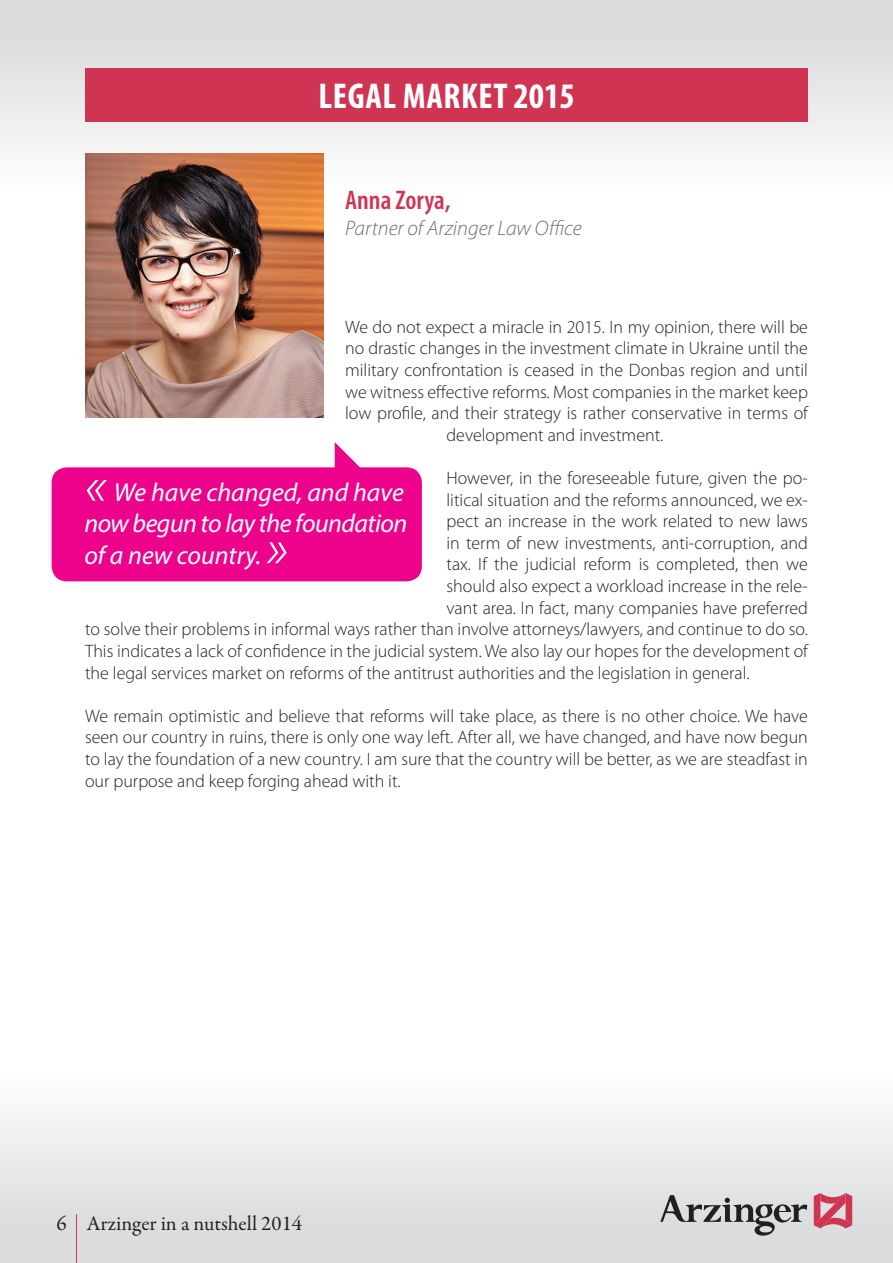
<style>
.page{position:relative;width:893px;height:1263px;background:#fff}
.page>*{position:absolute;margin:0;border:0;box-sizing:border-box;transform-origin:0 0}
.t1{font:italic 300 57.6px "Myriad Pro";color:#fff}
.t2{font:700 condensed 36px "Myriad Pro";letter-spacing:.02em;color:#fff}
.t3{font:600 condensed 27px "Myriad Pro";color:#cf3552}
.t4{font:italic 25.95px/31.2px "Myriad Pro";letter-spacing:-.01em;color:#fff}
.t5{font:italic 300 21px "Myriad Pro";color:#6c6d70}
.t6{font:21px "Garamond Premr Pro";color:#231f20}
.t7{font:300 18px/21.6px "Myriad Pro";color:#231f20;text-align:justify}
</style>
<div class="page">
<div style="left:0;top:0;width:893px;height:189px;background:linear-gradient(to bottom,#d6d7d9,#fcfcfc)"></div>
<div style="left:0;top:1074px;width:893px;height:189px;background:linear-gradient(to bottom,#fdfdfd,#d6d7d9)"></div>
<svg style="left:814px;top:1193px;width:38px;height:35px"></svg>
<svg style="left:660px;top:1195px;width:147px;height:41px;background:#b2b2b4"></svg>
<hr style="left:76px;top:1214px;width:1px;height:49px;background:#cf3552">
<div style="left:85px;top:68px;width:723px;height:53px;background:#cf3552"></div>
<div style="left:52px;top:467px;width:370px;height:114px;background:#ed028c;border-radius:15px"></div>
<svg style="left:335px;top:442px;width:28px;height:26px"></svg>
<img style="left:86px;top:153px;width:238px;height:264px">
<p class="t2" style="left:318px;top:74px;width:258px">LEGAL MARKET 2015</p>
<p class="t3" style="left:345px;top:186px;width:107px">Anna Zorya,</p>
<p class="t5" style="left:345px;top:215px;width:238px">Partner of Arzinger Law Office</p>
<p class="t7" style="left:345px;top:316px;width:464px">We do not expect a miracle in 2015. In my opinion, there will be</p>
<p class="t7" style="left:345px;top:337px;width:464px">no drastic changes in the investment climate in Ukraine until the</p>
<p class="t7" style="left:345px;top:359px;width:464px">military confrontation is ceased in the Donbas region and until</p>
<p class="t7" style="left:345px;top:381px;width:464px">we witness effective reforms. Most companies in the market keep</p>
<p class="t7" style="left:345px;top:402px;width:464px">low profile, and their strategy is rather conservative in terms of</p>
<p class="t7" style="left:446px;top:424px;width:218px">development and investment.</p>
<p class="t7" style="left:446px;top:467px;width:363px">However, in the foreseeable future, given the po-</p>
<p class="t7" style="left:446px;top:489px;width:363px">litical situation and the reforms announced, we ex-</p>
<p class="t7" style="left:446px;top:510px;width:363px">pect an increase in the work related to new laws</p>
<p class="t7" style="left:446px;top:532px;width:363px">in term of new investments, anti-corruption, and</p>
<p class="t7" style="left:446px;top:553px;width:363px">tax. If the judicial reform is completed, then we</p>
<p class="t7" style="left:446px;top:575px;width:363px">should also expect a workload increase in the rele-</p>
<p class="t7" style="left:446px;top:597px;width:363px">vant area. In fact, many companies have preferred</p>
<p class="t7" style="left:85px;top:618px;width:724px">to solve their problems in informal ways rather than involve attorneys/lawyers, and continue to do so.</p>
<p class="t7" style="left:85px;top:640px;width:724px">This indicates a lack of confidence in the judicial system. We also lay our hopes for the development of</p>
<p class="t7" style="left:85px;top:661px;width:666px">the legal services market on reforms of the antitrust authorities and the legislation in general.</p>
<p class="t7" style="left:85px;top:705px;width:724px">We remain optimistic and believe that reforms will take place, as there is no other choice. We have seen our country in ruins, there is only one way left. After all, we have changed, and have now begun to lay the foundation of a new country. I am sure that the country will be better, as we are steadfast in our purpose and keep forging ahead with it.</p>
<p class="t1" style="left:84px;top:451px;width:23px">«</p>
<p class="t4" style="left:84px;top:476px;width:325px;text-indent:29px">We have changed, and have now begun to lay the foundation of a new country.</p>
<p class="t1" style="left:266px;top:513px;width:23px">»</p>
<p class="t6" style="left:56px;top:1210px;width:247px">6 Arzinger in a nutshell 2014</p>
</div>
